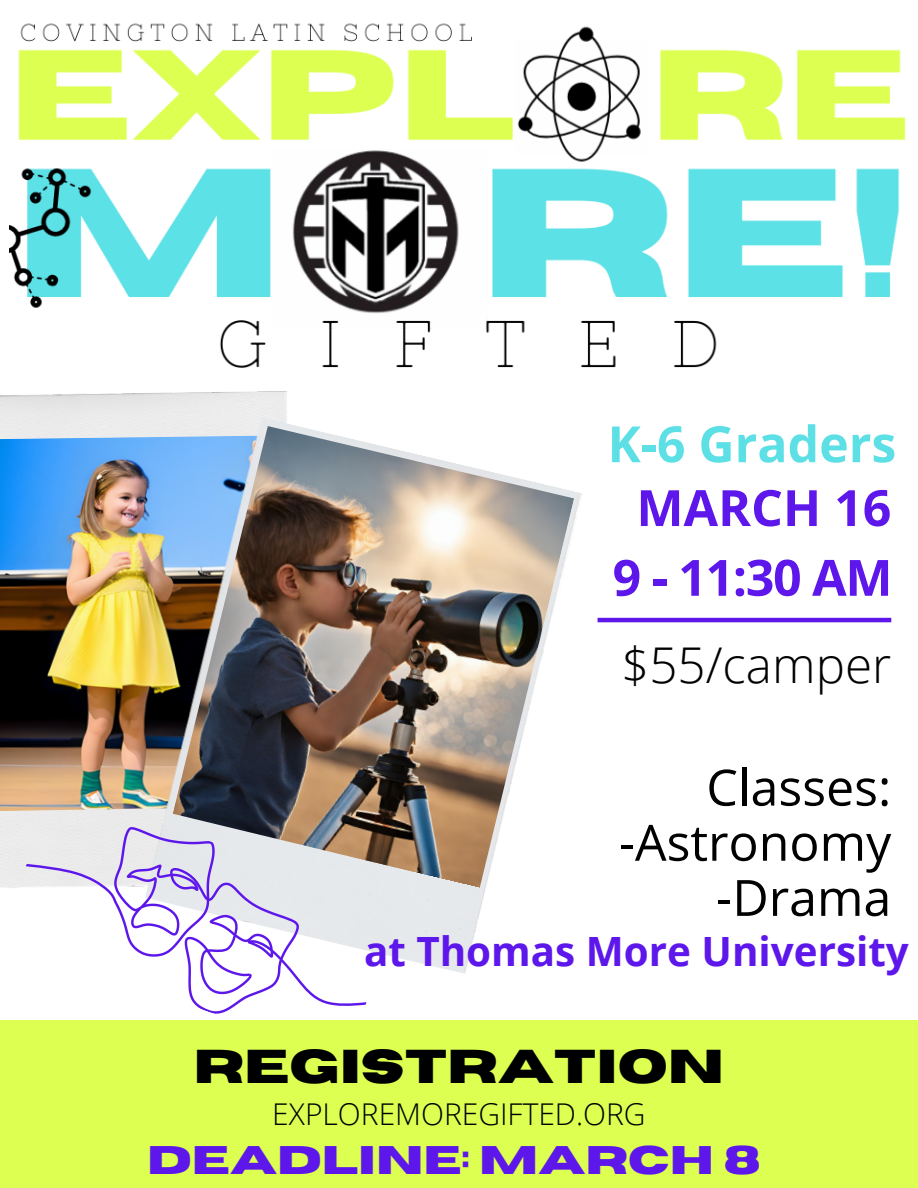
<style>
.page{position:relative;width:918px;height:1188px;background:#fff}
.page>*{position:absolute;margin:0;border:0;box-sizing:border-box;transform-origin:0 0}
.t1{font:49.95px "Open Sans";color:#000}
.t2{font:700 49.95px "Open Sans";color:#5e17eb}
.t3{font:700 49.95px "Open Sans";color:#5ce0e5}
.t4{font:300 49.35px "Open Sans";color:#000}
.t5{font:700 47.25px "Horizon";color:#000}
.t6{font:700 40.35px "Open Sans";color:#5e17eb}
.t7{font:700 39.75px "Horizon";color:#5e17eb}
.t8{font:300 30px "Open Sans";color:#000}
</style>
<div class="page">
<div style="left:0;top:1020px;width:918px;height:168px;background:#dcff51"></div>
<img style="left:0;top:435px;width:145px;height:352px">
<img style="left:145px;top:417px;width:437px;height:557px">
<img style="left:173px;top:426px;width:401px;height:462px">
<hr style="left:598px;top:618px;width:293px;height:4px;background:#5e17eb">
<img style="left:9px;top:23px;width:897px;height:392px">
<svg style="left:0;top:787px;width:400px;height:227px"></svg>
<p class="t3" style="left:608px;top:409px;width:290px">K-6 Graders</p>
<p class="t2" style="left:636px;top:473px;width:256px">MARCH 16</p>
<p class="t2" style="left:613px;top:542px;width:281px">9 - 11:30 AM</p>
<p class="t4" style="left:621px;top:630px;width:272px">$55/camper</p>
<p class="t1" style="left:706px;top:752px;width:186px">Classes:</p>
<p class="t1" style="left:619px;top:807px;width:274px">-Astronomy</p>
<p class="t1" style="left:716px;top:863px;width:177px">-Drama</p>
<p class="t6" style="left:364px;top:923px;width:546px">at Thomas More University</p>
<p class="t5" style="left:193px;top:1043px;width:532px">REGISTRATION</p>
<p class="t8" style="left:272px;top:1093px;width:375px">EXPLOREMOREGIFTED.ORG</p>
<p class="t7" style="left:147px;top:1141px;width:615px">DEADLINE: MARCH 8</p>
</div>
